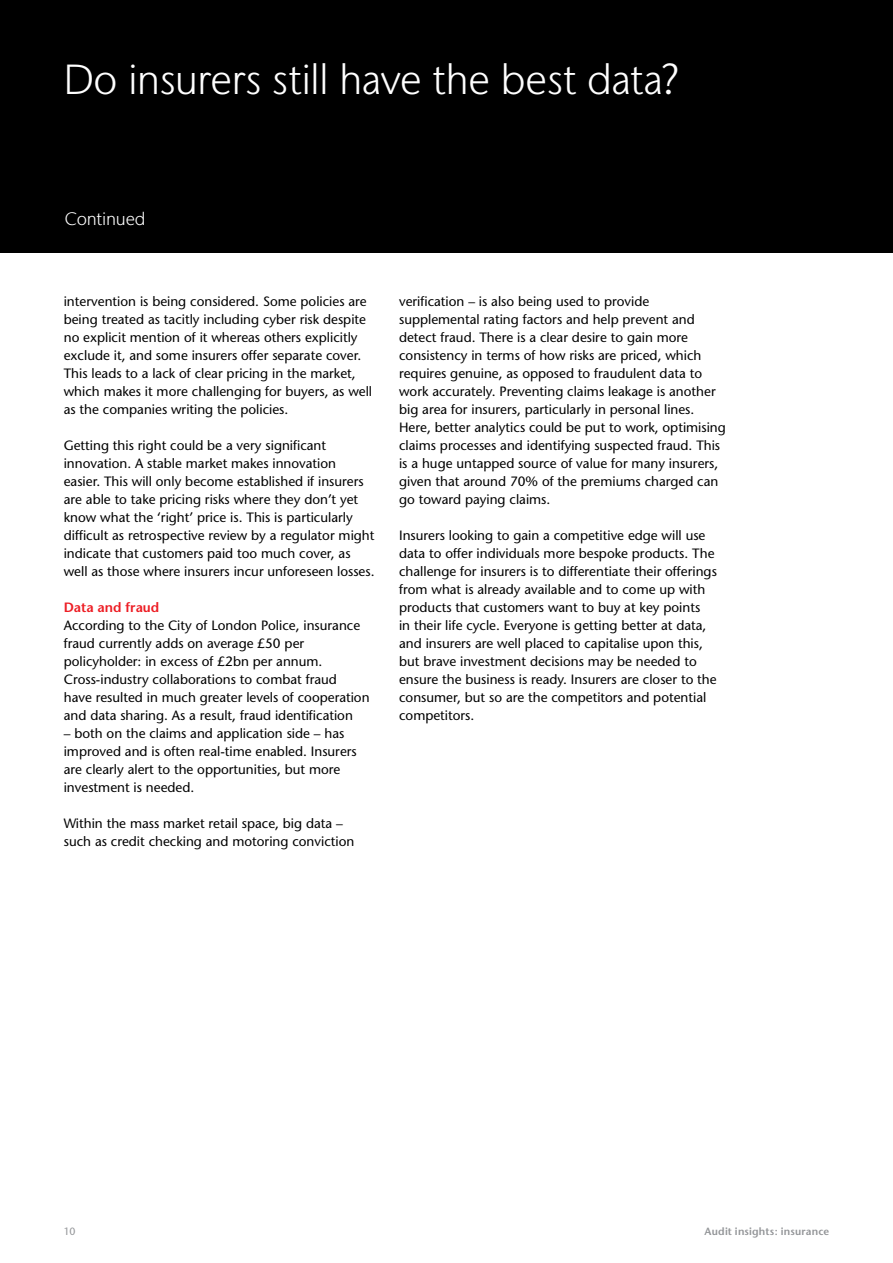
<style>
.page{position:relative;width:893px;height:1263px;background:#fff}
.page>*{position:absolute;margin:0;border:0;box-sizing:border-box;transform-origin:0 0}
.Page_headings_New{font:300 42px "Stone Sans IIITC Pro";letter-spacing:-.02em;color:#fff}
._7039_figure_diagram{font:300 18px "Stone Sans IIITC Pro";letter-spacing:-.01em;color:#fff}
.t1{font:13.5px/18px "Stone Sans";color:#000}
.Simon_red_heads{font:600 13.5px "Stone Sans";color:#ed1d24}
.Running_Footers{font:600 10.5px "Stone Sans";letter-spacing:.015em;color:#939598}
.Running_Footers-2{font:10.5px "Stone Sans";color:#939598}
</style>
<div class="page">
<div style="left:0;top:0;width:893px;height:253px;background:#000"></div>
<p class="Page_headings_New" style="left:64px;top:53px;width:617px">Do insurers still have the best data?</p>
<p class="_7039_figure_diagram" style="left:65px;top:208px;width:82px">Continued</p>
<p class="t1" style="left:64px;top:292px;width:310px">intervention is being considered. Some policies are being treated as tacitly including cyber risk despite no explicit mention of it whereas others explicitly exclude it, and some insurers offer separate cover.<br>This leads to a lack of clear pricing in the market, which makes it more challenging for buyers, as well as the companies writing the policies.</p>
<p class="t1" style="left:64px;top:436px;width:312px">Getting this right could be a very significant innovation. A stable market makes innovation easier. This will only become established if insurers are able to take pricing risks where they don’t yet know what the ‘right’ price is. This is particularly difficult as retrospective review by a regulator might indicate that customers paid too much cover, as well as those where insurers incur unforeseen losses.</p>
<p class="Simon_red_heads" style="left:64px;top:599px;width:97px">Data and fraud</p>
<p class="t1" style="left:64px;top:616px;width:307px">According to the City of London Police, insurance fraud currently adds on average £50 per policyholder: in excess of £2bn per annum.<br>Cross-industry collaborations to combat fraud<br>have resulted in much greater levels of cooperation and data sharing. As a result, fraud identification</p>
<p class="t1" style="left:64px;top:724px;width:294px">– both on the claims and application side – has improved and is often real-time enabled. Insurers are clearly alert to the opportunities, but more investment is needed.</p>
<p class="t1" style="left:64px;top:814px;width:292px">Within the mass market retail space, big data – such as credit checking and motoring conviction</p>
<p class="t1" style="left:399px;top:292px;width:328px">verification – is also being used to provide supplemental rating factors and help prevent and detect fraud. There is a clear desire to gain more consistency in terms of how risks are priced, which requires genuine, as opposed to fraudulent data to work accurately. Preventing claims leakage is another big area for insurers, particularly in personal lines.<br>Here, better analytics could be put to work, optimising claims processes and identifying suspected fraud. This is a huge untapped source of value for many insurers, given that around 70% of the premiums charged can go toward paying claims.</p>
<p class="t1" style="left:399px;top:526px;width:319px">Insurers looking to gain a competitive edge will use data to offer individuals more bespoke products. The challenge for insurers is to differentiate their offerings from what is already available and to come up with products that customers want to buy at key points<br>in their life cycle. Everyone is getting better at data, and insurers are well placed to capitalise upon this, but brave investment decisions may be needed to ensure the business is ready. Insurers are closer to the consumer, but so are the competitors and potential competitors.</p>
<p class="Running_Footers-2" style="left:64px;top:1225px;width:13px">10</p>
<p class="Running_Footers" style="left:705px;top:1225px;width:126px">Audit insights: insurance</p>
</div>
